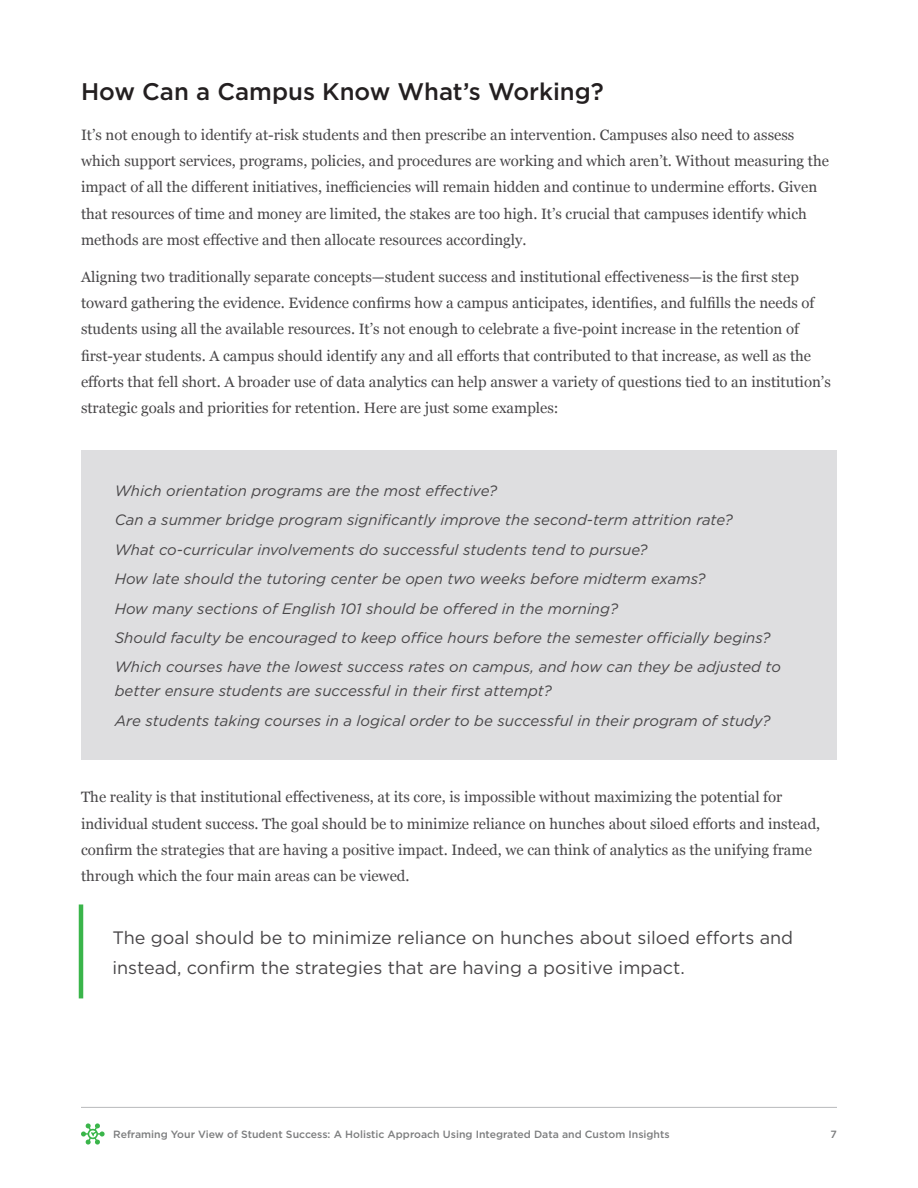
<style>
.page{position:relative;width:918px;height:1188px;background:#fff}
.page>*{position:absolute;margin:0;border:0;box-sizing:border-box;transform-origin:0 0}
.t1{font:500 24px "Gotham";color:#231f20}
.Pull_Quote{font:18px/30px "Gotham";color:#484648}
.Body_Copy{font:15px/26.2px "Georgia";color:#484648}
.Body_Copy_Call-Out{font:italic 15px/24px "Gotham";color:#484648}
.t2{font:500 10.5px "Gotham";color:#7c7d7e}
</style>
<div class="page">
<svg style="left:81px;top:1123px;width:24px;height:22px"></svg>
<hr style="left:81px;top:1107px;width:756px;height:1px;background:#b8b9bb">
<div style="left:81px;top:450px;width:756px;height:310px;background:#dedee0"></div>
<hr style="left:79px;top:904px;width:4px;height:94px;background:#3ab54a">
<p class="t1" style="left:81px;top:76px;width:524px">How Can a Campus Know What’s Working?</p>
<p class="Body_Copy" style="left:81px;top:121px;width:750px">It’s not enough to identify at-risk students and then prescribe an intervention. Campuses also need to assess which support services, programs, policies, and procedures are working and which aren’t. Without measuring the impact of all the different initiatives, inefficiencies will remain hidden and continue to undermine efforts. Given that resources of time and money are limited, the stakes are too high. It’s crucial that campuses identify which methods are most effective and then allocate resources accordingly.</p>
<p class="Body_Copy" style="left:81px;top:263px;width:751px">Aligning two traditionally separate concepts—student success and institutional effectiveness—is the first step toward gathering the evidence. Evidence confirms how a campus anticipates, identifies, and fulfills the needs of students using all the available resources. It’s not enough to celebrate a five-point increase in the retention of first-year students. A campus should identify any and all efforts that contributed to that increase, as well as the efforts that fell short. A broader use of data analytics can help answer a variety of questions tied to an institution’s strategic goals and priorities for retention. Here are just some examples:</p>
<p class="Body_Copy_Call-Out" style="left:115px;top:478px;width:384px">Which orientation programs are the most effective?</p>
<p class="Body_Copy_Call-Out" style="left:115px;top:508px;width:620px">Can a summer bridge program significantly improve the second-term attrition rate?</p>
<p class="Body_Copy_Call-Out" style="left:115px;top:537px;width:534px">What co-curricular involvements do successful students tend to pursue?</p>
<p class="Body_Copy_Call-Out" style="left:115px;top:567px;width:592px">How late should the tutoring center be open two weeks before midterm exams?</p>
<p class="Body_Copy_Call-Out" style="left:115px;top:596px;width:505px">How many sections of English 101 should be offered in the morning?</p>
<p class="Body_Copy_Call-Out" style="left:115px;top:625px;width:657px">Should faculty be encouraged to keep office hours before the semester officially begins?</p>
<p class="Body_Copy_Call-Out" style="left:115px;top:655px;width:668px">Which courses have the lowest success rates on campus, and how can they be adjusted to better ensure students are successful in their first attempt?</p>
<p class="Body_Copy_Call-Out" style="left:115px;top:708px;width:657px">Are students taking courses in a logical order to be successful in their program of study?</p>
<p class="Body_Copy" style="left:81px;top:783px;width:741px">The reality is that institutional effectiveness, at its core, is impossible without maximizing the potential for individual student success. The goal should be to minimize reliance on hunches about siloed efforts and instead, confirm the strategies that are having a positive impact. Indeed, we can think of analytics as the unifying frame through which the four main areas can be viewed.</p>
<p class="Pull_Quote" style="left:112px;top:922px;width:682px">The goal should be to minimize reliance on hunches about siloed efforts and instead, confirm the strategies that are having a positive impact.</p>
<p class="t2" style="left:113px;top:1128px;width:558px">Reframing Your View of Student Success: A Holistic Approach Using Integrated Data and Custom Insights</p>
<p class="t2" style="left:831px;top:1128px;width:8px">7</p>
</div>
